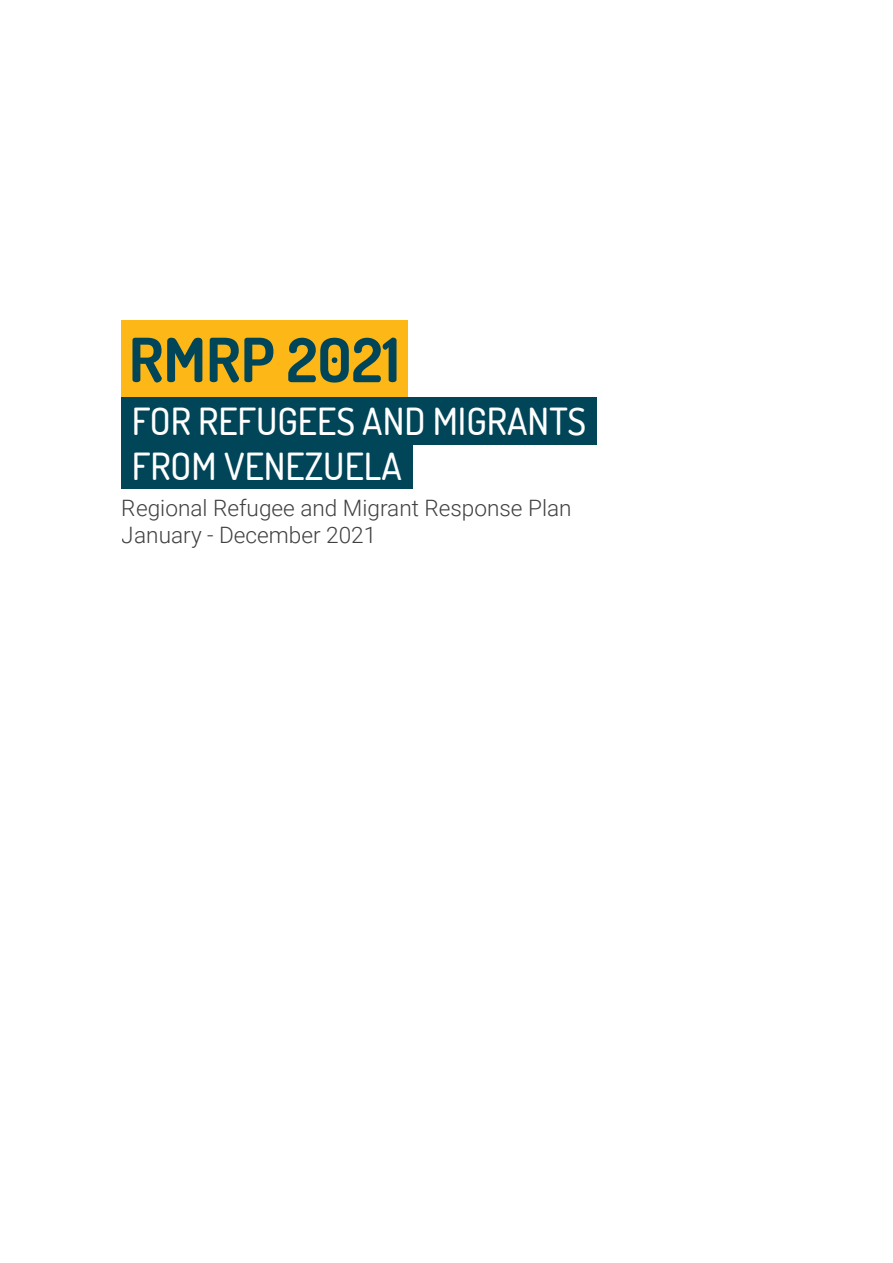
<style>
.page{position:relative;width:893px;height:1263px;background:#fff}
.page>*{position:absolute;margin:0;border:0;box-sizing:border-box;transform-origin:0 0}
.t1{font:700 60.9px "Dosis";color:#004658}
.t2{font:500 37.35px/44.8px "Dosis";color:#fff}
.t3{font:300 22.65px/27.2px "Roboto";color:#414042}
</style>
<div class="page">
<div style="left:121px;top:397px;width:476px;height:47px;background:#004658"></div>
<div style="left:121px;top:442px;width:291px;height:47px;background:#004658"></div>
<div style="left:121px;top:320px;width:287px;height:77px;background:#fdb717"></div>
<h1 class="t1" style="left:129px;top:321px;width:273px">RMRP 2021</h1>
<h2 class="t2" style="left:132px;top:398px;width:456px">FOR REFUGEES AND MIGRANTS<br>FROM VENEZUELA</h2>
<p class="t3" style="left:122px;top:493px;width:451px">Regional Refugee and Migrant Response Plan<br>January - December 2021</p>
</div>
